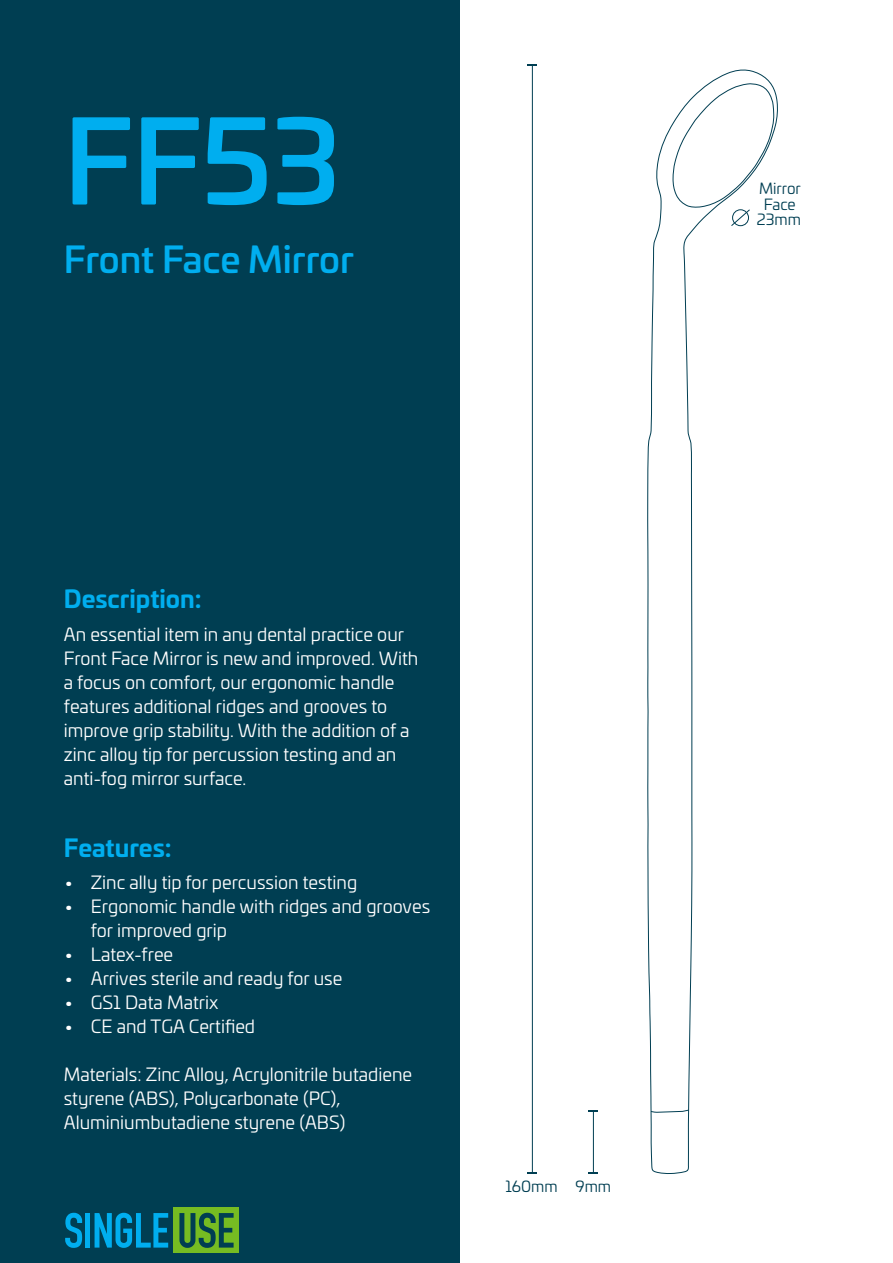
<style>
.page{position:relative;width:893px;height:1263px;background:#fff}
.page>*{position:absolute;margin:0;border:0;box-sizing:border-box;transform-origin:0 0}
.t1{font:500 114px "Univia Pro";color:#00aeef}
.t2{font:500 36px "Univia Pro";color:#00aeef}
.t3{font:700 24px "Univia Pro";color:#00aeef}
.t4{font:18px/24px "Univia Pro";color:#fff}
.t5{font:15.3px/15.3px "Univia Pro";color:#003e52;text-align:center}
</style>
<div class="page">
<div style="left:0;top:0;width:459px;height:1263px;background:#003e52"></div>
<div style="left:174px;top:1207px;width:65px;height:46px;background:#76bc22"></div>
<svg style="left:65px;top:1213px;width:17px;height:35px"></svg>
<div style="left:85px;top:1213px;width:5px;height:34px;background:#00aeef"></div>
<svg style="left:95px;top:1213px;width:73px;height:35px"></svg>
<svg style="left:179px;top:1213px;width:55px;height:35px"></svg>
<svg style="left:647px;top:69px;width:131px;height:1105px"></svg>
<svg style="left:651px;top:1110px;width:38px;height:2px"></svg>
<hr style="left:532px;top:65px;width:1px;height:1108px;background:#003e52">
<hr style="left:593px;top:1111px;width:1px;height:62px;background:#003e52">
<svg style="left:730px;top:209px;width:21px;height:18px"></svg>
<h1 class="t1" style="left:64px;top:74px;width:278px">FF53</h1>
<h2 class="t2" style="left:64px;top:232px;width:292px">Front Face Mirror</h2>
<h3 class="t3" style="left:64px;top:580px;width:139px">Description:</h3>
<p class="t4" style="left:64px;top:621px;width:356px">An essential item in any dental practice our Front Face Mirror is new and improved. With a focus on comfort, our ergonomic handle features additional ridges and grooves to improve grip stability. With the addition of a zinc alloy tip for percussion testing and an anti-fog mirror surface.</p>
<h3 class="t3" style="left:64px;top:828px;width:109px">Features:</h3>
<p class="t4" style="left:64px;top:870px;width:295px">• Zinc ally tip for percussion testing</p>
<p class="t4" style="left:91px;top:894px;width:341px;text-indent:-27px">• Ergonomic handle with ridges and grooves for improved grip</p>
<p class="t4" style="left:64px;top:942px;width:111px">• Latex-free</p>
<p class="t4" style="left:64px;top:966px;width:280px">• Arrives sterile and ready for use</p>
<p class="t4" style="left:64px;top:990px;width:156px">• GS1 Data Matrix</p>
<p class="t4" style="left:64px;top:1014px;width:193px">• CE and TGA Certified</p>
<p class="t4" style="left:64px;top:1062px;width:350px">Materials: Zinc Alloy, Acrylonitrile butadiene styrene (ABS), Polycarbonate (PC),<br>Aluminiumbutadiene styrene (ABS)</p>
<p class="t5" style="left:505px;top:1178px;width:107px">160mm 9mm</p>
<p class="t5" style="left:759px;top:180px;width:43px">Mirror<br>Face</p>
<p class="t5" style="left:757px;top:211px;width:46px">23mm</p>
</div>
